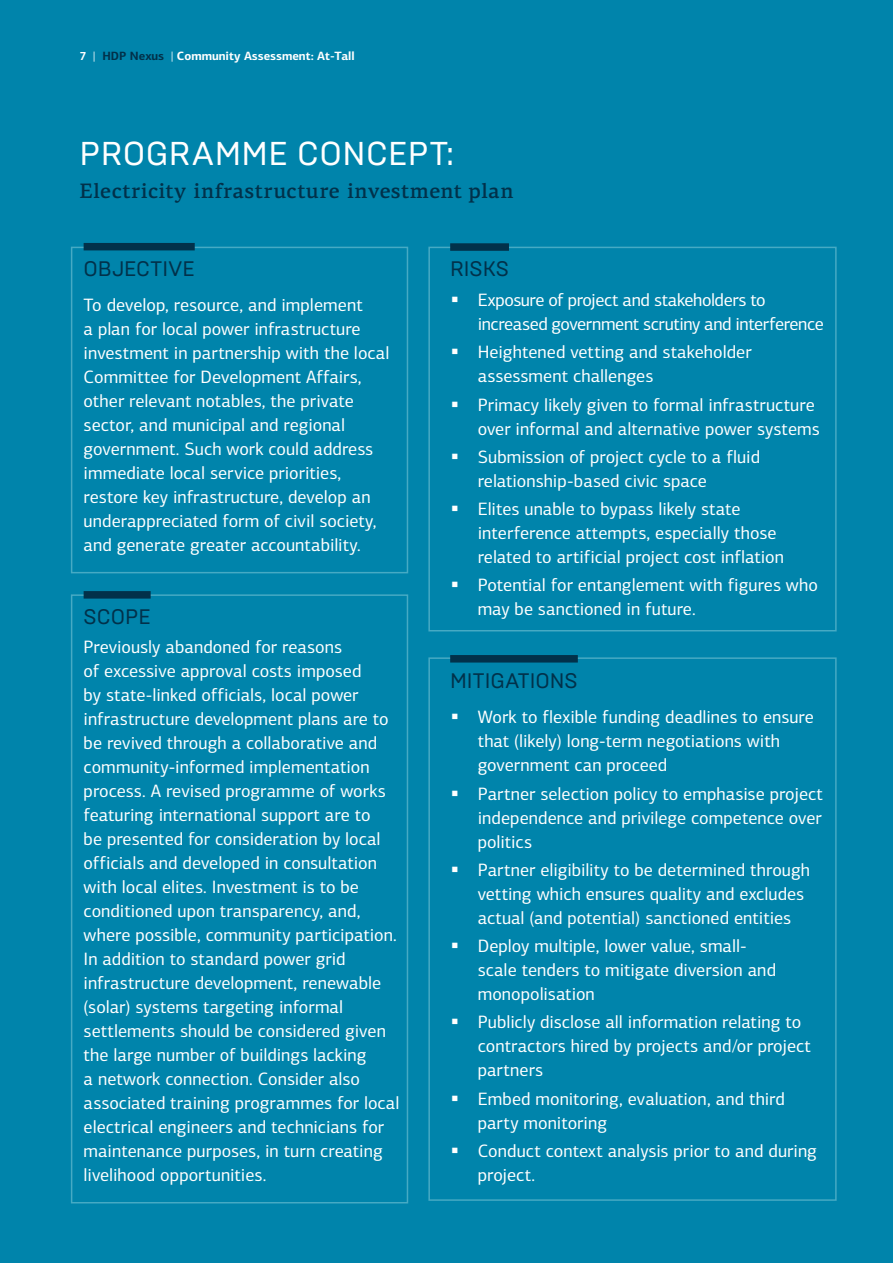
<style>
.page{position:relative;width:893px;height:1263px;background:#0084ab}
.page>*{position:absolute;margin:0;border:0;box-sizing:border-box;transform-origin:0 0}
.PC{font:33px "Brutal Type";letter-spacing:.015em;color:#fff}
.PC-2{font:500 21px "PF Centro Serif Pro";letter-spacing:.02em;color:#02314a}
.ProgramConceptHeadli{font:21px "Brutal Type";color:#02314a}
.ProgrameConcept{font:18px/24px "PF Centro Sans Pro";color:#fff}
.ProgrameConcept-2{font:18px/24px "PF Centro Sans Pro";letter-spacing:-.025em;color:#fff}
.ImageCaption{font:700 12px "PF Centro Sans Pro";color:#fff}
.s1{font-weight:400}
.s2{color:#02314a}
</style>
<div class="page">
<div style="left:71px;top:247px;width:337px;height:326px;border:2px solid #46aac4"></div>
<div style="left:428px;top:247px;width:409px;height:384px;border:2px solid #46aac4"></div>
<div style="left:71px;top:594px;width:337px;height:609px;border:2px solid #46aac4"></div>
<div style="left:428px;top:657px;width:409px;height:544px;border:2px solid #46aac4"></div>
<div style="left:84px;top:243px;width:111px;height:7px;background:#02314a"></div>
<div style="left:84px;top:591px;width:67px;height:8px;background:#02314a"></div>
<div style="left:450px;top:243px;width:59px;height:8px;background:#02314a"></div>
<div style="left:450px;top:655px;width:128px;height:7px;background:#02314a"></div>
<p class="ImageCaption" style="left:79px;top:48px;width:277px">7 <span class="s1">|</span> <span class="s2">HDP Nexus</span> <span class="s1">|</span> Community Assessment: At-Tall</p>
<p class="PC" style="left:79px;top:134px;width:376px">PROGRAMME CONCEPT:</p>
<p class="PC-2" style="left:79px;top:178px;width:436px">Electricity infrastructure investment plan</p>
<p class="ProgramConceptHeadli" style="left:84px;top:256px;width:113px">OBJECTIVE</p>
<p class="ProgrameConcept" style="left:84px;top:293px;width:307px">To develop, resource, and implement<br>a plan for local power infrastructure investment in partnership with the local Committee for Development Affairs, other relevant notables, the private sector, and municipal and regional government. Such work could address immediate local service priorities, restore key infrastructure, develop an underappreciated form of civil society, and generate greater accountability.</p>
<p class="ProgramConceptHeadli" style="left:84px;top:604px;width:69px">SCOPE</p>
<p class="ProgrameConcept" style="left:84px;top:635px;width:317px">Previously abandoned for reasons<br>of excessive approval costs imposed<br>by state-linked officials, local power infrastructure development plans are to be revived through a collaborative and community-informed implementation process. A revised programme of works featuring international support are to<br>be presented for consideration by local officials and developed in consultation with local elites. Investment is to be conditioned upon transparency, and, where possible, community participation.<br>In addition to standard power grid infrastructure development, renewable (solar) systems targeting informal settlements should be considered given the large number of buildings lacking<br>a network connection. Consider also associated training programmes for local electrical engineers and technicians for maintenance purposes, in turn creating livelihood opportunities.</p>
<p class="ProgramConceptHeadli" style="left:450px;top:256px;width:60px">RISKS</p>
<p class="ProgrameConcept-2" style="left:478px;top:288px;width:348px;text-indent:-27px">▪ Exposure of project and stakeholders to increased government scrutiny and interference</p>
<p class="ProgrameConcept" style="left:478px;top:340px;width:275px;text-indent:-27px">▪ Heightened vetting and stakeholder assessment challenges</p>
<p class="ProgrameConcept" style="left:451px;top:393px;width:371px;text-align:right">▪ Primacy likely given to formal infrastructure over informal and alternative power systems</p>
<p class="ProgrameConcept" style="left:478px;top:445px;width:284px;text-indent:-27px">▪ Submission of project cycle to a fluid relationship-based civic space</p>
<p class="ProgrameConcept" style="left:478px;top:497px;width:308px;text-indent:-27px">▪ Elites unable to bypass likely state interference attempts, especially those related to artificial project cost inflation</p>
<p class="ProgrameConcept" style="left:478px;top:573px;width:342px;text-indent:-27px">▪ Potential for entanglement with figures who may be sanctioned in future.</p>
<p class="ProgramConceptHeadli" style="left:450px;top:668px;width:129px">MITIGATIONS</p>
<p class="ProgrameConcept" style="left:478px;top:705px;width:338px;text-indent:-27px">▪ Work to flexible funding deadlines to ensure that (likely) long-term negotiations with government can proceed</p>
<p class="ProgrameConcept" style="left:478px;top:781px;width:347px;text-align:justify;text-indent:-27px">▪ Partner selection policy to emphasise project independence and privilege competence over politics</p>
<p class="ProgrameConcept" style="left:478px;top:858px;width:334px;text-indent:-27px">▪ Partner eligibility to be determined through vetting which ensures quality and excludes actual (and potential) sanctioned entities</p>
<p class="ProgrameConcept" style="left:478px;top:934px;width:300px;text-indent:-27px">▪ Deploy multiple, lower value, small&shy;scale tenders to mitigate diversion and monopolisation</p>
<p class="ProgrameConcept" style="left:478px;top:1010px;width:335px;text-indent:-27px">▪ Publicly disclose all information relating to contractors hired by projects and/or project partners</p>
<p class="ProgrameConcept" style="left:478px;top:1086px;width:309px;text-indent:-27px">▪ Embed monitoring, evaluation, and third party monitoring</p>
<p class="ProgrameConcept" style="left:478px;top:1139px;width:341px;text-indent:-27px">▪ Conduct context analysis prior to and during project.</p>
</div>
